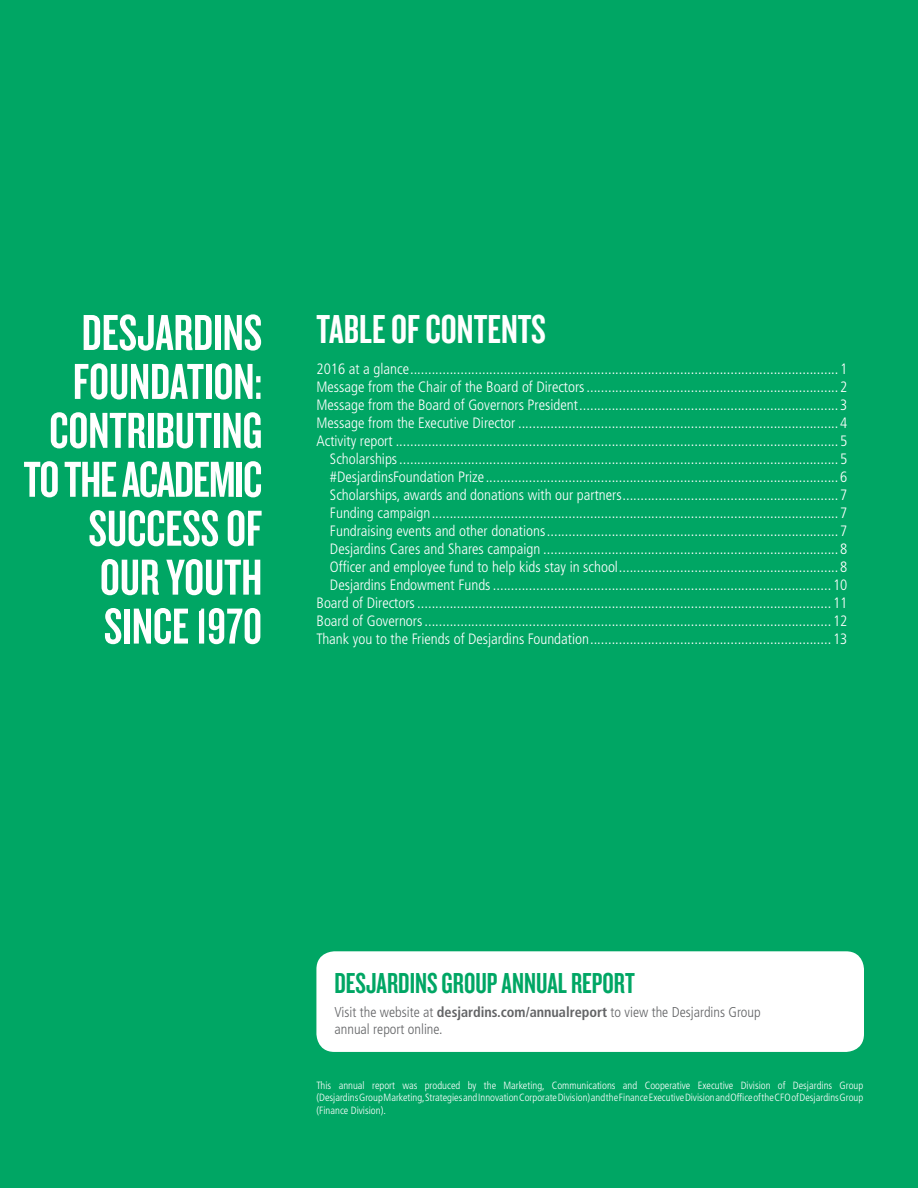
<style>
.page{position:relative;width:918px;height:1188px;background:#00a664}
.page>*{position:absolute;margin:0;border:0;box-sizing:border-box;transform-origin:0 0}
.t1{font:52.5px/48.9px "Knockout HTF48 Featherweight";color:#fff;text-align:right}
.t2{font:42px "Knockout HTF48 Featherweight";color:#fff}
.t3{font:30px "Knockout HTF48 Featherweight";color:#00a664}
.t4{font:300 condensed 15px/18px "Frutiger";color:#fff;text-align:right}
.t5{font:300 condensed 14.25px/17.1px "Frutiger";color:#636466}
.t6{font:300 condensed 10.5px/12.6px "Frutiger";color:#fff;text-align:justify}
.s1{font-weight:700}
</style>
<div class="page">
<div style="left:316px;top:951px;width:548px;height:101px;background:#fff;border-radius:18px"></div>
<h1 class="t1" style="left:24px;top:309px;width:240px">DESJARDINS<br>FOUNDATION:<br>CONTRIBUTING<br>TO THE ACADEMIC<br>SUCCESS OF<br>OUR YOUTH<br>SINCE 1970</h1>
<h2 class="t2" style="left:316px;top:307px;width:231px">TABLE OF CONTENTS</h2>
<p class="t4" style="left:316px;top:360px;width:532px">2016 at a glance....................................................................................................................... 1<br>Message from the Chair of the Board of Directors...................................................................... 2<br>Message from the Board of Governors President........................................................................ 3<br>Message from the Executive Director ......................................................................................... 4<br>Activity report ........................................................................................................................... 5<br>Scholarships.......................................................................................................................... 5 #DesjardinsFoundation Prize..................................................................................................6<br>Scholarships, awards and donations with our partners............................................................ 7<br>Funding campaign................................................................................................................. 7<br>Fundraising events and other donations................................................................................. 7<br>Desjardins Cares and Shares campaign .................................................................................. 8<br>Officer and employee fund to help kids stay in school............................................................. 8<br>Desjardins Endowment Funds .............................................................................................. 10<br>Board of Directors ................................................................................................................... 11<br>Board of Governors................................................................................................................. 12<br>Thank you to the Friends of Desjardins Foundation................................................................... 13</p>
<h3 class="t3" style="left:335px;top:968px;width:302px">DESJARDINS GROUP ANNUAL REPORT</h3>
<p class="t5" style="left:335px;top:1003px;width:428px">Visit the website at <span class="s1">desjardins.com/annualreport</span> to view the Desjardins Group annual report online.</p>
<p class="t6" style="left:317px;top:1079px;width:548px">This annual report was produced by the Marketing, Communications and Cooperative Executive Division of Desjardins Group (Desjardins Group Marketing, Strategies and Innovation Corporate Division) and the Finance Executive Division and Office of the CFO of Desjardins Group (Finance Division).</p>
</div>
